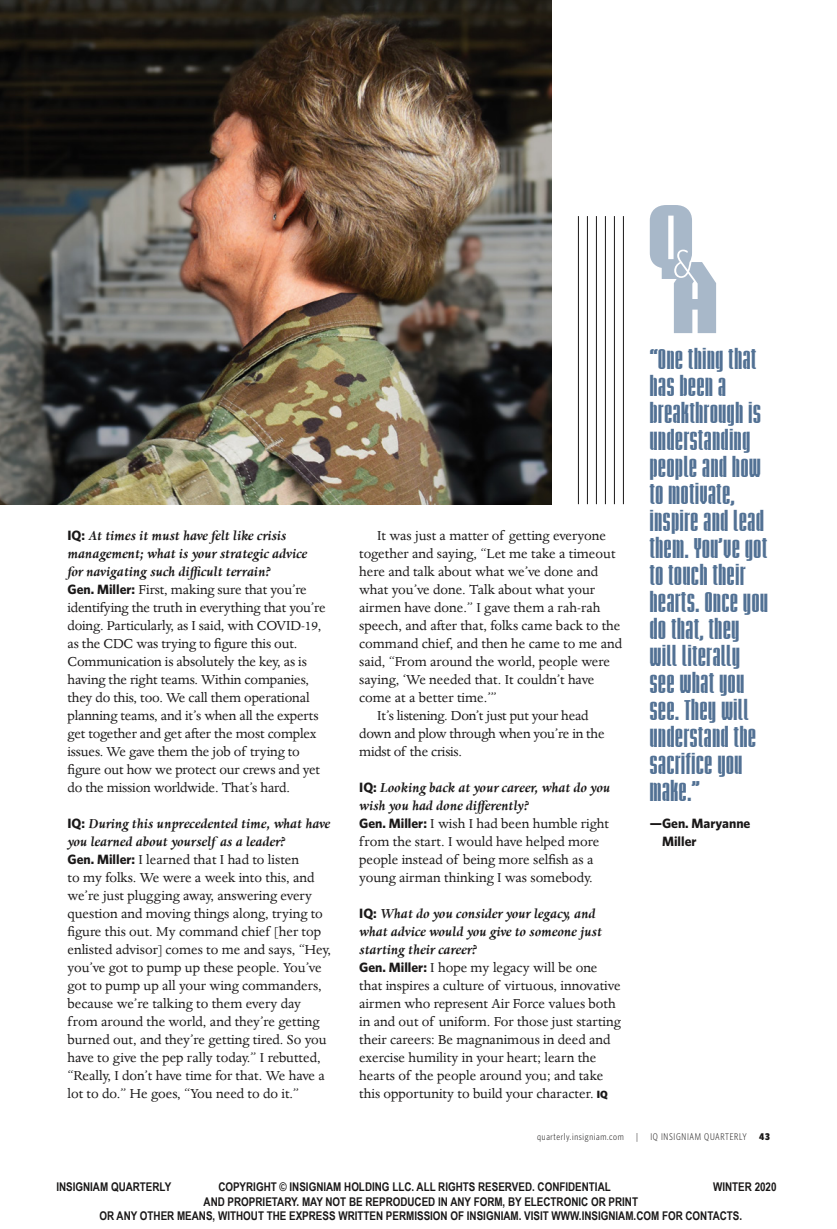
<style>
.page{position:relative;width:837px;height:1229px;background:#fff}
.page>*{position:absolute;margin:0;border:0;box-sizing:border-box;transform-origin:0 0}
.Body_Copy_Justified{font:900 condensed 24px/27px "Briem Akademi Std";letter-spacing:.03em;color:#527194;scale:1.05 1}
.Body_Copy_Justified-2{font:15px/18px "Dante MT Pro";color:#1a1818}
.Body_Copy_Justified-3{font:italic 700 15px/18px "Dante MT Pro";color:#1a1818}
.Quote_Name{font:700 13.5px/18px "Whitney HTF";color:#1a1818}
.t1{font:700 12px "Arial Narrow";color:#1a1818}
.t2{font:300 condensed 9.75px "Whitney HTF";letter-spacing:.07em;color:#1a1818}
.t3{font:900 condensed 9.75px "Whitney HTF";color:#1a1818}
.s1{font-family:"Whitney HTF";font-style:normal;font-size:13.5px}
.s2{font-family:"Whitney HTF";font-weight:700;font-size:13.5px}
.s3{font-family:"Whitney HTF";font-weight:900;font-size:10.5px}
</style>
<div class="page">
<img style="left:0;top:0;width:552px;height:504px">
<svg style="left:650px;top:205px;width:66px;height:128px"></svg>
<hr style="left:578px;top:216px;width:1px;height:288px;background:#1a1818">
<hr style="left:587px;top:216px;width:1px;height:288px;background:#1a1818">
<hr style="left:596px;top:216px;width:1px;height:288px;background:#1a1818">
<hr style="left:605px;top:216px;width:1px;height:288px;background:#1a1818">
<hr style="left:614px;top:216px;width:1px;height:288px;background:#1a1818">
<hr style="left:623px;top:216px;width:1px;height:288px;background:#1a1818">
<p class="Body_Copy_Justified-3" style="left:68px;top:527px;width:241px"><span class="s1">IQ:</span> At times it must have felt like crisis management; what is your strategic advice for navigating such difficult terrain?</p>
<p class="Body_Copy_Justified-2" style="left:68px;top:581px;width:260px"><span class="s2">Gen. Miller:</span> First, making sure that you’re identifying the truth in everything that you’re doing. Particularly, as I said, with COVID-19, as the CDC was trying to figure this out.<br>Communication is absolutely the key, as is having the right teams. Within companies, they do this, too. We call them operational planning teams, and it’s when all the experts get together and get after the most complex issues. We gave them the job of trying to figure out how we protect our crews and yet do the mission worldwide. That’s hard.</p>
<p class="Body_Copy_Justified-3" style="left:68px;top:815px;width:264px"><span class="s1">IQ:</span> During this unprecedented time, what have you learned about yourself as a leader?</p>
<p class="Body_Copy_Justified-2" style="left:68px;top:851px;width:265px"><span class="s2">Gen. Miller:</span> I learned that I had to listen<br>to my folks. We were a week into this, and we’re just plugging away, answering every question and moving things along, trying to figure this out. My command chief [her top enlisted advisor] comes to me and says, “Hey, you’ve got to pump up these people. You’ve got to pump up all your wing commanders, because we’re talking to them every day from around the world, and they’re getting burned out, and they’re getting tired. So you have to give the pep rally today.” I rebutted, “Really, I don’t have time for that. We have a lot to do.” He goes, “You need to do it.”</p>
<p class="Body_Copy_Justified-2" style="left:359px;top:527px;width:264px;text-indent:18px">It was just a matter of getting everyone together and saying, “Let me take a timeout here and talk about what we’ve done and what you’ve done. Talk about what your airmen have done.” I gave them a rah-rah speech, and after that, folks came back to the command chief, and then he came to me and said, “From around the world, people were saying, ‘We needed that. It couldn’t have come at a better time.’”</p>
<p class="Body_Copy_Justified-2" style="left:359px;top:707px;width:247px;text-indent:18px">It’s listening. Don’t just put your head down and plow through when you’re in the midst of the crisis.</p>
<p class="Body_Copy_Justified-3" style="left:359px;top:779px;width:252px"><span class="s1">IQ:</span> Looking back at your career, what do you wish you had done differently?</p>
<p class="Body_Copy_Justified-2" style="left:359px;top:815px;width:251px"><span class="s2">Gen. Miller:</span> I wish I had been humble right from the start. I would have helped more people instead of being more selfish as a young airman thinking I was somebody.</p>
<p class="Body_Copy_Justified-3" style="left:359px;top:905px;width:244px"><span class="s1">IQ:</span> What do you consider your legacy, and what advice would you give to someone just starting their career?</p>
<p class="Body_Copy_Justified-2" style="left:359px;top:959px;width:263px"><span class="s2">Gen. Miller:</span> I hope my legacy will be one that inspires a culture of virtuous, innovative airmen who represent Air Force values both in and out of uniform. For those just starting their careers: Be magnanimous in deed and exercise humility in your heart; learn the hearts of the people around you; and take this opportunity to build your character. <span class="s3">IQ</span></p>
<p class="Body_Copy_Justified" style="left:650px;top:346px;width:114px">“One thing that has been a breakthrough is understanding people and how to motivate, inspire and lead them. You’ve got to touch their hearts. Once you do that, they will literally see what you see. They will understand the sacrifice you make.”</p>
<p class="Quote_Name" style="left:662px;top:814px;width:90px;text-indent:-12px">—Gen. Maryanne<br>Miller</p>
<p class="t2" style="left:537px;top:1131px;width:88px">quarterly.insigniam.com</p>
<p class="t2" style="left:636px;top:1131px;width:3px">|</p>
<p class="t2" style="left:650px;top:1131px;width:98px">IQ INSIGNIAM QUARTERLY</p>
<p class="t3" style="left:759px;top:1131px;width:12px">43</p>
<p class="t1" style="left:56px;top:1177px;width:116px">INSIGNIAM QUARTERLY</p>
<p class="t1" style="left:218px;top:1177px;width:394px">COPYRIGHT © INSIGNIAM HOLDING LLC. ALL RIGHTS RESERVED. CONFIDENTIAL</p>
<p class="t1" style="left:713px;top:1177px;width:65px">WINTER 2020</p>
<p class="t1" style="left:204px;top:1192px;width:436px">AND PROPRIETARY. MAY NOT BE REPRODUCED IN ANY FORM, BY ELECTRONIC OR PRINT</p>
<p class="t1" style="left:99px;top:1206px;width:644px">OR ANY OTHER MEANS, WITHOUT THE EXPRESS WRITTEN PERMISSION OF INSIGNIAM. VISIT WWW.INSIGNIAM.COM FOR CONTACTS.</p>
</div>
